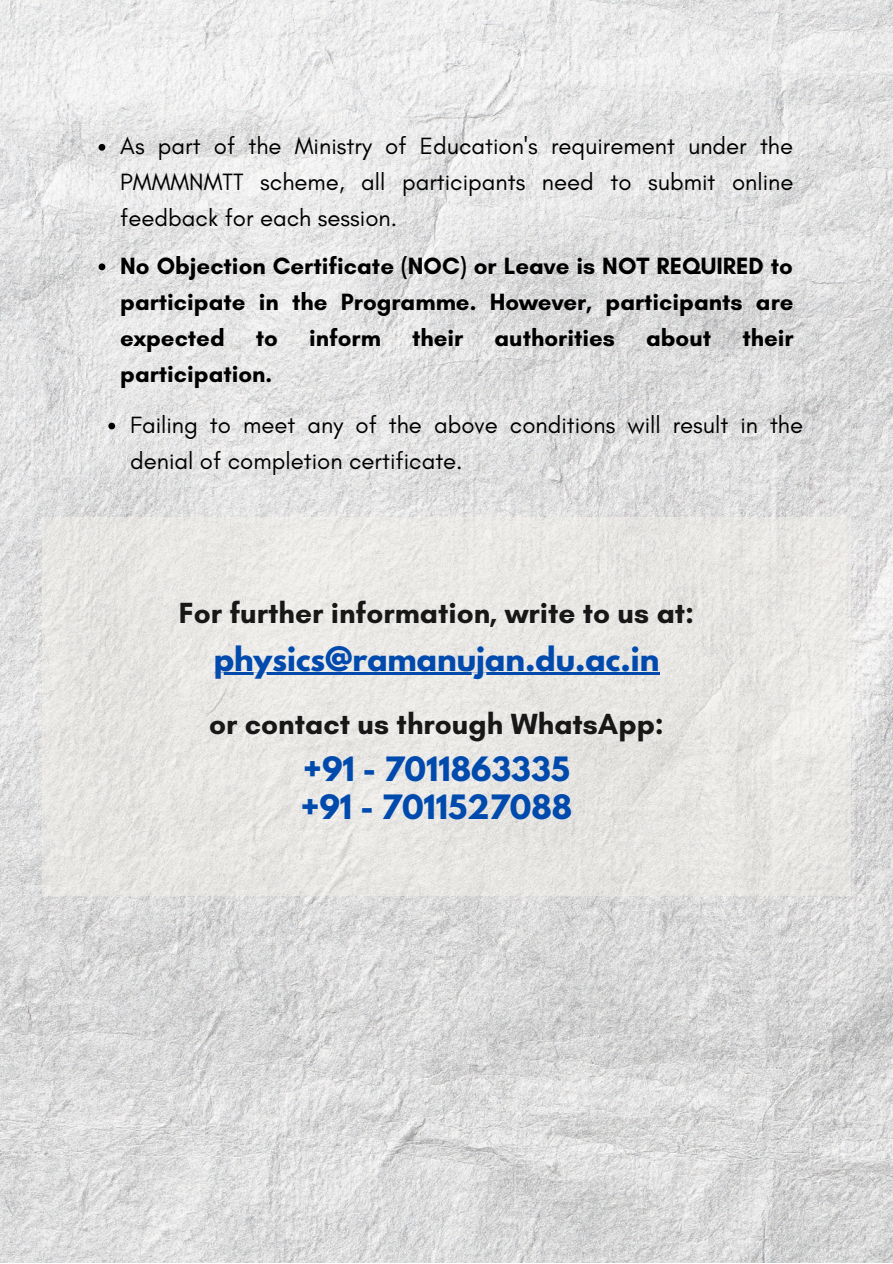
<style>
.page{position:relative;width:893px;height:1264px;background:#fff}
.page>*{position:absolute;margin:0;border:0;box-sizing:border-box;transform-origin:0 0}
.t1{font:700 29.7px "Glacial Indifference";color:#171717}
.t2{font:700 29.7px "League Spartan";color:#004aad}
.t3{font:24px/36px "Glacial Indifference";color:#000;text-align:justify}
.t4{font:700 24px/36px "Glacial Indifference";color:#000;text-align:justify}
</style>
<div class="page">
<img style="left:0;top:0;width:892px;height:1262px">
<svg style="left:99px;top:144px;width:6px;height:7px"></svg>
<svg style="left:108px;top:422px;width:7px;height:7px"></svg>
<svg style="left:99px;top:263px;width:6px;height:7px"></svg>
<div style="left:42px;top:516px;width:808px;height:379px;background:#e8e7e4"></div>
<hr style="left:214px;top:673px;width:445px;height:2px;background:#004aad">
<p class="t3" style="left:120px;top:128px;width:674px">As part of the Ministry of Education's requirement under the PMMMNMTT scheme, all participants need to submit online feedback for each session.</p>
<p class="t4" style="left:120px;top:247px;width:674px">No Objection Certificate (NOC) or Leave is NOT REQUIRED to participate in the Programme. However, participants are expected</p>
<p class="t4" style="left:256px;top:319px;width:24px">to</p>
<p class="t4" style="left:309px;top:319px;width:73px">inform</p>
<p class="t4" style="left:412px;top:319px;width:53px">their</p>
<p class="t4" style="left:494px;top:319px;width:122px">authorities</p>
<p class="t4" style="left:646px;top:319px;width:67px">about</p>
<p class="t4" style="left:742px;top:319px;width:53px">their</p>
<p class="t4" style="left:120px;top:355px;width:153px">participation.</p>
<p class="t3" style="left:130px;top:406px;width:674px">Failing to meet any of the above conditions will result in the denial of completion certificate.</p>
<p class="t1" style="left:179px;top:595px;width:517px">For further information, write to us at:</p>
<p class="t2" style="left:214px;top:644px;width:447px">physics@ramanujan.du.ac.in</p>
<p class="t1" style="left:209px;top:705px;width:456px">or contact us through WhatsApp:</p>
<p class="t2" style="left:303px;top:754px;width:268px">+91 - 7011863335</p>
<p class="t2" style="left:301px;top:792px;width:273px">+91 - 7011527088</p>
</div>
